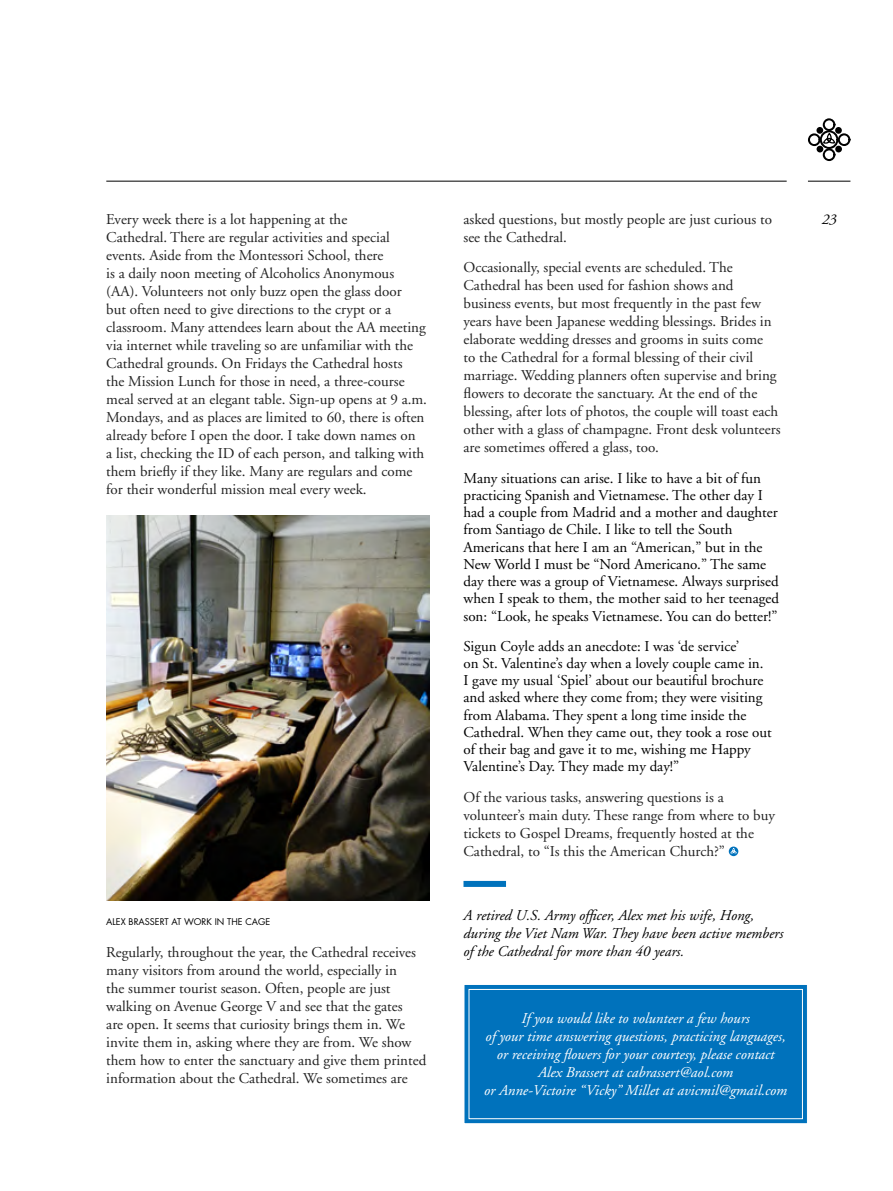
<style>
.page{position:relative;width:893px;height:1191px;background:#fff}
.page>*{position:absolute;margin:0;border:0;box-sizing:border-box;transform-origin:0 0}
.t1{font:15px/18px "Adobe Garamond LT";color:#222}
.t2{font:15px/17.2px "Adobe Garamond LT";color:#000}
.t3{font:italic 15px/18px "Adobe Garamond LT";color:#fff;text-align:center}
.t4{font:italic 15px/18px "Adobe Garamond LT";color:#000}
.comments{font:9px "Futura";color:#000}
</style>
<div class="page">
<hr style="left:106px;top:181px;width:681px;height:1px;background:#000">
<svg style="left:808px;top:118px;width:42px;height:43px"></svg>
<hr style="left:808px;top:181px;width:42px;height:1px;background:#000">
<svg style="left:729px;top:846px;width:9px;height:10px"></svg>
<svg style="left:730px;top:847px;width:7px;height:6px"></svg>
<div style="left:463px;top:881px;width:43px;height:6px;background:#0072bc"></div>
<div style="left:464px;top:985px;width:343px;height:139px;background:#0072bc"></div>
<div style="left:468px;top:989px;width:335px;height:130px;border:1px solid #fff"></div>
<img style="left:106px;top:516px;width:323px;height:384px">
<p class="t1" style="left:106px;top:210px;width:242px">Every week there is a lot happening at the</p>
<p class="t4" style="left:822px;top:210px;width:16px">23</p>
<p class="t1" style="left:106px;top:228px;width:322px">Cathedral. There are regular activities and special events. Aside from the Montessori School, there<br>is a daily noon meeting of Alcoholics Anonymous (AA). Volunteers not only buzz open the glass door<br>but often need to give directions to the crypt or a classroom. Many attendees learn about the AA meeting via internet while traveling so are unfamiliar with the Cathedral grounds. On Fridays the Cathedral hosts<br>the Mission Lunch for those in need, a three-course meal served at an elegant table. Sign-up opens at 9 a.m.<br>Mondays, and as places are limited to 60, there is often already before I open the door. I take down names on<br>a list, checking the ID of each person, and talking with them briefly if they like. Many are regulars and come for their wonderful mission meal every week.</p>
<p class="t1" style="left:463px;top:210px;width:310px">asked questions, but mostly people are just curious to see the Cathedral.</p>
<p class="t1" style="left:463px;top:258px;width:319px">Occasionally, special events are scheduled. The Cathedral has been used for fashion shows and business events, but most frequently in the past few years have been Japanese wedding blessings. Brides in elaborate wedding dresses and grooms in suits come<br>to the Cathedral for a formal blessing of their civil marriage. Wedding planners often supervise and bring flowers to decorate the sanctuary. At the end of the blessing, after lots of photos, the couple will toast each other with a glass of champagne. Front desk volunteers are sometimes offered a glass, too.</p>
<p class="t2" style="left:463px;top:469px;width:317px">Many situations can arise. I like to have a bit of fun practicing Spanish and Vietnamese. The other day I had a couple from Madrid and a mother and daughter from Santiago de Chile. I like to tell the South Americans that here I am an “American,” but in the New World I must be “Nord Americano.” The same day there was a group of Vietnamese. Always surprised when I speak to them, the mother said to her teenaged son: “Look, he speaks Vietnamese. You can do better!”</p>
<p class="t2" style="left:463px;top:637px;width:310px">Sigun Coyle adds an anecdote: I was ‘de service’<br>on St. Valentine’s day when a lovely couple came in.<br>I gave my usual ‘Spiel’ about our beautiful brochure and asked where they come from; they were visiting from Alabama. They spent a long time inside the Cathedral. When they came out, they took a rose out of their bag and gave it to me, wishing me Happy Valentine’s Day. They made my day!”</p>
<p class="t1" style="left:463px;top:788px;width:313px">Of the various tasks, answering questions is a volunteer’s main duty. These range from where to buy tickets to Gospel Dreams, frequently hosted at the Cathedral, to “Is this the American Church?”</p>
<p class="comments" style="left:106px;top:915px;width:166px">ALEX BRASSERT AT WORK IN THE CAGE</p>
<p class="t1" style="left:106px;top:942px;width:322px">Regularly, throughout the year, the Cathedral receives many visitors from around the world, especially in<br>the summer tourist season. Often, people are just walking on Avenue George V and see that the gates<br>are open. It seems that curiosity brings them in. We invite them in, asking where they are from. We show them how to enter the sanctuary and give them printed information about the Cathedral. We sometimes are</p>
<p class="t4" style="left:463px;top:906px;width:321px">A retired U.S. Army officer, Alex met his wife, Hong, during the Viet Nam War. They have been active members of the Cathedral for more than 40 years.</p>
<p class="t3" style="left:484px;top:1009px;width:304px">If you would like to volunteer a few hours<br>of your time answering questions, practicing languages, or receiving flowers for your courtesy, please contact Alex Brassert at cabrassert@aol.com<br>or Anne-Victoire “Vicky” Millet at avicmil@gmail.com</p>
</div>
